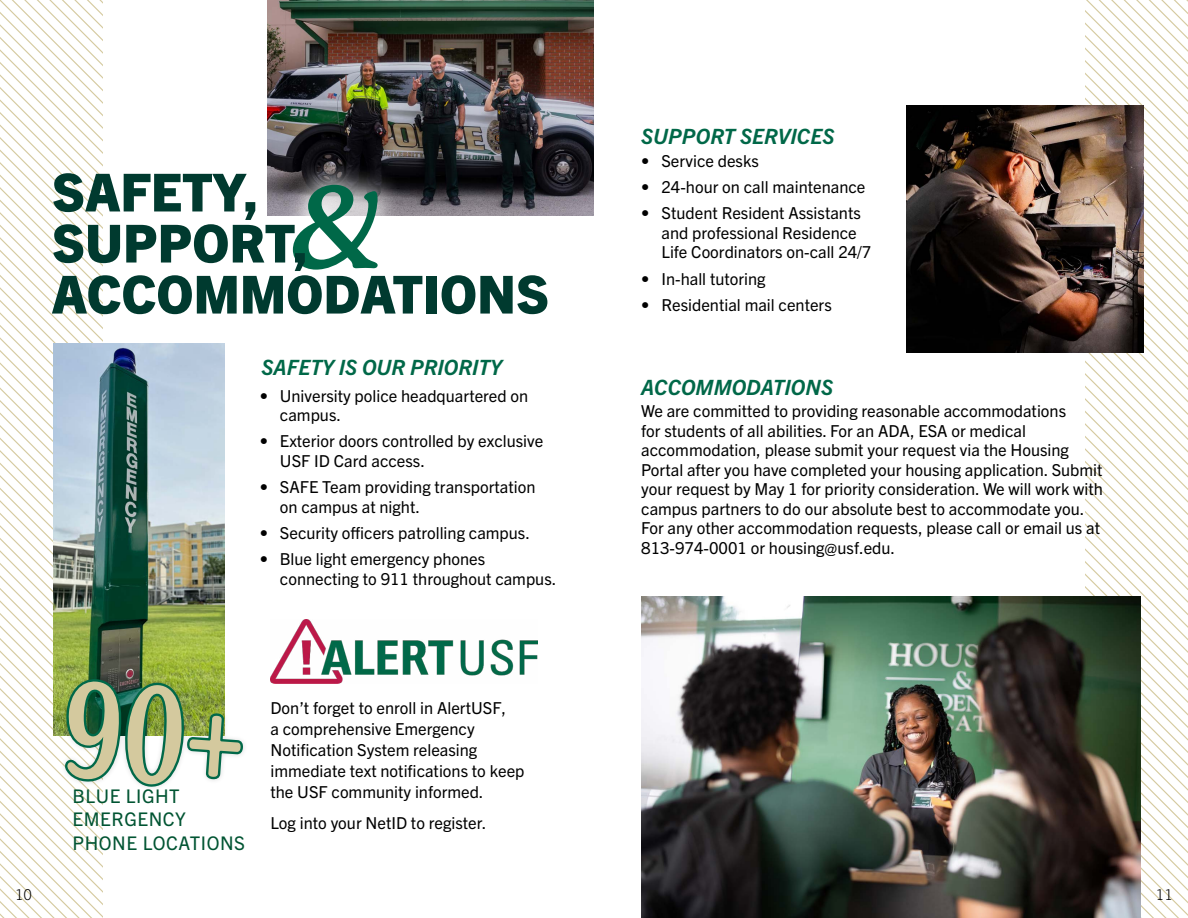
<style>
.page{position:relative;width:1188px;height:918px;background:#fff}
.page>*{position:absolute;margin:0;border:0;box-sizing:border-box;transform-origin:0 0}
.t1{font:italic 500 114.45px "New Spirit";color:#006848}
.t2{font:800 52.5px/51px "Trade Gothic Next LT Pro";color:#003a2f}
.t3{font:italic 700 21.15px "Trade Gothic Next LT Pro";color:#006848}
.t4{font:18.9px/23.5px "Trade Gothic Next LT Pro";letter-spacing:.03em;color:#005432}
.t5{font:16.5px/19.5px "Trade Gothic Next LT Pro";color:#000}
.t6{font:300 15px "Trade Gothic Next LT Pro";color:#000}
</style>
<div class="page">
<svg style="left:0;top:0;width:102px;height:107px"></svg>
<svg style="left:0;top:107px;width:102px;height:811px"></svg>
<svg style="left:1086px;top:0;width:102px;height:107px"></svg>
<svg style="left:1086px;top:107px;width:102px;height:811px"></svg>
<img style="left:907px;top:106px;width:237px;height:246px">
<img style="left:641px;top:596px;width:500px;height:322px">
<img style="left:268px;top:0;width:326px;height:215px">
<svg style="left:267px;top:159px;width:136px;height:57px;background:#6b686d"></svg>
<img style="left:53px;top:344px;width:172px;height:392px">
<img style="left:270px;top:619px;width:268px;height:65px">
<div style="left:60px;top:674px;width:188px;height:118px;background:#000;opacity:.15"></div>
<svg style="left:64px;top:680px;width:179px;height:106px"></svg>
<h2 class="t2" style="left:52px;top:163px;width:499px">SAFETY,<br>SUPPORT,<br>ACCOMMODATIONS</h2>
<h1 class="t1" style="left:290px;top:157px;width:93px">&amp;</h1>
<p class="t3" style="left:261px;top:352px;width:242px">SAFETY IS OUR PRIORITY</p>
<p class="t5" style="left:280px;top:385px;width:250px;text-indent:-20px">• University police headquartered on campus.</p>
<p class="t5" style="left:280px;top:430px;width:265px;text-indent:-20px">• Exterior doors controlled by exclusive<br>USF ID Card access.</p>
<p class="t5" style="left:280px;top:476px;width:257px;text-indent:-20px">• SAFE Team providing transportation on campus at night.</p>
<p class="t5" style="left:260px;top:522px;width:272px">• Security officers patrolling campus.</p>
<p class="t5" style="left:280px;top:548px;width:278px;text-indent:-20px">• Blue light emergency phones connecting to 911 throughout campus.</p>
<p class="t4" style="left:73px;top:783px;width:174px">BLUE LIGHT<br>EMERGENCY<br>PHONE LOCATIONS</p>
<p class="t5" style="left:270px;top:696px;width:256px;line-height:21px">Don’t forget to enroll in AlertUSF,<br>a comprehensive Emergency<br>Notification System releasing immediate text notifications to keep the USF community informed.</p>
<p class="t5" style="left:270px;top:812px;width:218px">Log into your NetID to register.</p>
<p class="t3" style="left:641px;top:122px;width:195px">SUPPORT SERVICES</p>
<p class="t5" style="left:641px;top:150px;width:119px">• Service desks</p>
<p class="t5" style="left:641px;top:176px;width:226px">• 24-hour on call maintenance</p>
<p class="t5" style="left:661px;top:203px;width:211px;text-indent:-20px">• Student Resident Assistants and professional Residence<br>Life Coordinators on-call 24/7</p>
<p class="t5" style="left:641px;top:268px;width:126px">• In-hall tutoring</p>
<p class="t5" style="left:641px;top:294px;width:192px">• Residential mail centers</p>
<p class="t3" style="left:641px;top:372px;width:194px">ACCOMMODATIONS</p>
<p class="t5" style="left:641px;top:401px;width:463px">We are committed to providing reasonable accommodations<br>for students of all abilities. For an ADA, ESA or medical accommodation, please submit your request via the Housing Portal after you have completed your housing application. Submit your request by May 1 for priority consideration. We will work with campus partners to do our absolute best to accommodate you.<br>For any other accommodation requests, please call or email us at 813-974-0001 or housing@usf.edu.</p>
<p class="t6" style="left:15px;top:884px;width:19px">10</p>
<p class="t6" style="left:1156px;top:884px;width:19px">11</p>
</div>
